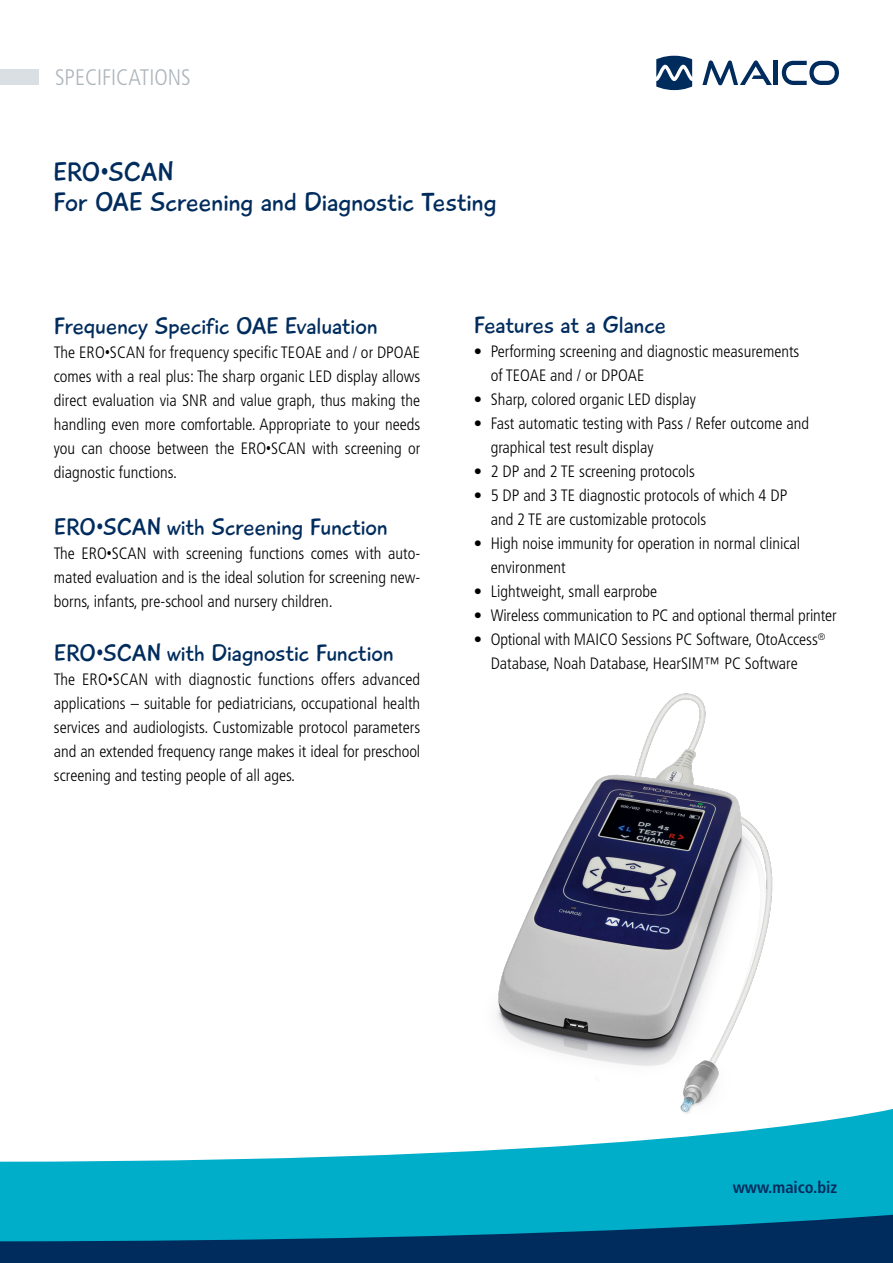
<style>
.page{position:relative;width:893px;height:1263px;background:#fff}
.page>*{position:absolute;margin:0;border:0;box-sizing:border-box;transform-origin:0 0}
.t1{font:27px/30px "Playtime With Hot Toddies";letter-spacing:-.005em;color:#002c5d}
.t2{font:24px "Playtime With Hot Toddies";letter-spacing:-.005em;color:#002c5d}
.t3{font:300 condensed 22.5px "Frutiger LT Std";color:#adb5bb}
.t4{font:300 condensed 16.5px/24px "Frutiger LT Std";color:#000}
.t5{font:300 condensed 16.5px/23.9px "Frutiger LT Std";color:#010304}
.t6{font:700 condensed 16.5px "Frutiger LT Std";color:#002c5d}
.s1{font-family:"Arial Narrow"}
.s2{font-family:"Arial Narrow";font-weight:400;font-stretch:normal}
.s3{color:#000}
</style>
<div class="page">
<svg style="left:0;top:1136px;width:893px;height:78px;fill:#00aeca"></svg>
<svg style="left:0;top:1214px;width:893px;height:49px;background:#005e87"></svg>
<svg style="left:702px;top:60px;width:70px;height:25px"></svg>
<hr style="left:774px;top:61px;width:4px;height:24px;background:#002c5d">
<svg style="left:782px;top:61px;width:57px;height:24px"></svg>
<svg style="left:656px;top:56px;width:36px;height:34px"></svg>
<div style="left:0;top:69px;width:38px;height:16px;background:#d9dfe2"></div>
<img style="left:497px;top:693px;width:396px;height:443px">
<h3 class="t3" style="left:55px;top:64px;width:137px">SPECIFICATIONS</h3>
<h1 class="t1" style="left:53px;top:157px;width:445px">ERO<span class="s1">•</span>SCAN<br>For OAE Screening and Diagnostic Testing</h1>
<h2 class="t2" style="left:54px;top:311px;width:325px">Frequency Specific OAE Evaluation</h2>
<p class="t4" style="left:54px;top:340px;width:368px;text-align:justify">The ERO<span class="s2">•</span>SCAN for frequency specific TEOAE and / or DPOAE comes with a real plus: The sharp organic LED display allows direct evaluation via SNR and value graph, thus making the handling even more comfortable. Appropriate to your needs you can choose between the ERO<span class="s2">•</span>SCAN with screening or diagnostic functions.</p>
<h2 class="t2" style="left:54px;top:512px;width:335px">ERO<span class="s1">•</span>SCAN with Screening Function</h2>
<p class="t4" style="left:54px;top:542px;width:368px;text-align:justify">The ERO<span class="s2">•</span>SCAN with screening functions comes with auto&shy;mated evaluation and is the ideal solution for screening new&shy;borns, infants, pre-school and nursery children.</p>
<h2 class="t2" style="left:54px;top:638px;width:341px">ERO<span class="s1">•</span>SCAN with Diagnostic Function</h2>
<p class="t4" style="left:54px;top:668px;width:368px;text-align:justify">The ERO<span class="s2">•</span>SCAN with diagnostic functions offers advanced applications – suitable for pediatricians, occupational health services and audiologists. Customizable protocol parameters and an extended frequency range makes it ideal for preschool screening and testing people of all ages.</p>
<h2 class="t2" style="left:474px;top:311px;width:194px">Features at a Glance</h2>
<p class="t4" style="left:491px;top:340px;width:310px;text-indent:-17px">• Performing screening and diagnostic measurements of TEOAE and / or DPOAE</p>
<p class="t4" style="left:474px;top:388px;width:224px">• Sharp, colored organic LED display</p>
<p class="t4" style="left:491px;top:412px;width:320px;text-indent:-17px">• Fast automatic testing with Pass / Refer outcome and graphical test result display</p>
<p class="t4" style="left:474px;top:460px;width:223px">• 2 DP and 2 TE screening protocols</p>
<p class="t4" style="left:491px;top:484px;width:298px;text-indent:-17px">• 5 DP and 3 TE diagnostic protocols of which 4 DP and 2 TE are customizable protocols</p>
<p class="t4" style="left:491px;top:532px;width:311px;text-indent:-17px">• High noise immunity for operation in normal clinical environment</p>
<p class="t4" style="left:474px;top:580px;width:185px">• Lightweight, small earprobe</p>
<p class="t4" style="left:474px;top:604px;width:364px">• Wireless communication to PC and optional thermal printer</p>
<p class="t5" style="left:491px;top:628px;width:336px;text-indent:-17px"><span class="s3">• Optional with</span> MAICO Sessions PC Software, OtoAccess<sup>®<br></sup>Database, Noah Database, HearSIM™ PC Software</p>
<p class="t6" style="left:733px;top:1177px;width:106px">www.maico.biz</p>
</div>
